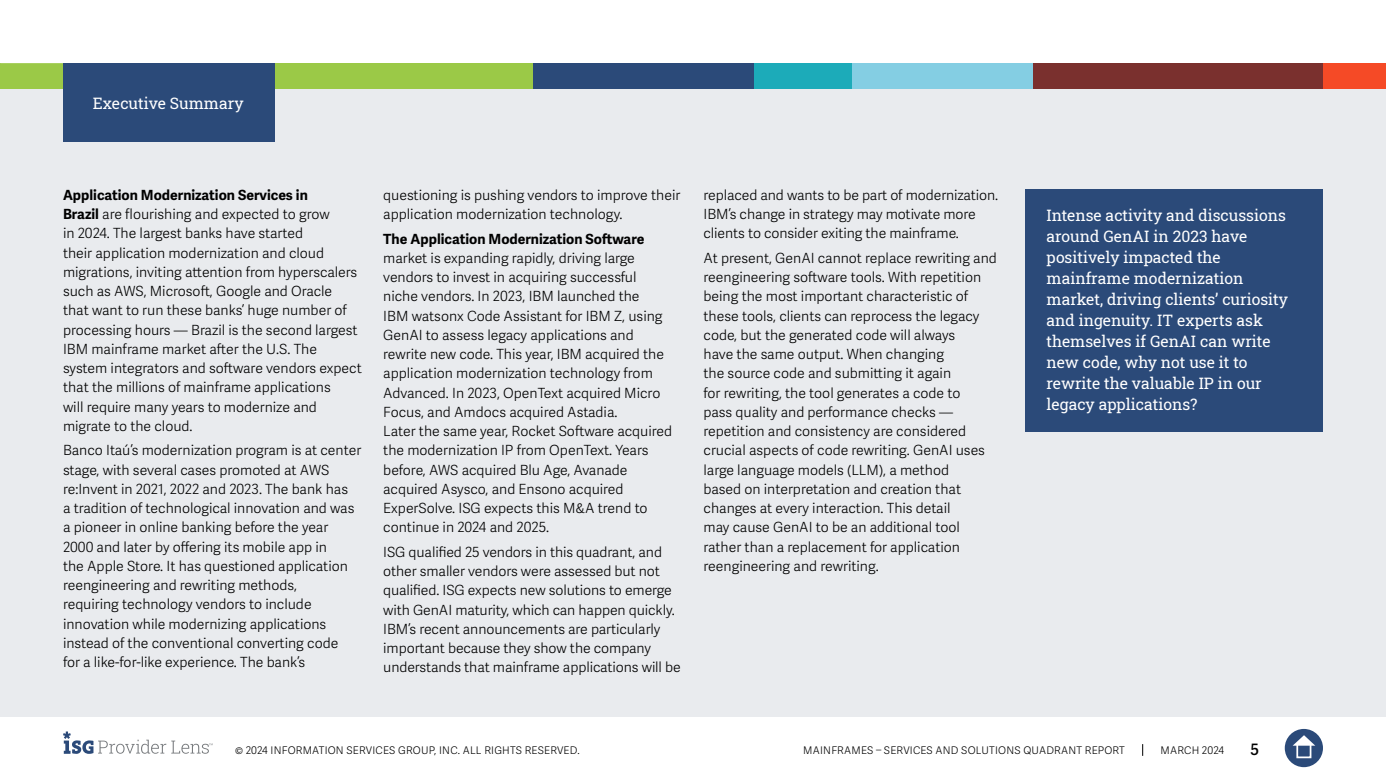
<style>
.page{position:relative;width:1386px;height:780px;background:#fff}
.page>*{position:absolute;margin:0;border:0;box-sizing:border-box;transform-origin:0 0}
.t1{font:15.75px/21px "Roboto Slab ISG P Regular";color:#fff}
.t2{font:600 15.75px "Adelle Sans";color:#000}
.t3{font:300 14px/19.2px "Adelle Sans";color:#000}
.t4{font:700 14px "Adelle Sans";color:#000}
.t5{font:300 10.5px "Adelle Sans";letter-spacing:.02em;color:#000}
.s1{font-weight:700}
</style>
<div class="page">
<div style="left:1285px;top:729px;width:38px;height:38px;background:#2b4a79;border-radius:50%"></div>
<svg style="left:1293px;top:735px;width:22px;height:10px"></svg>
<div style="left:1296px;top:743px;width:15px;height:15px;border:2px solid #fff"></div>
<svg style="left:63px;top:731px;width:150px;height:23px"></svg>
<svg style="left:1142px;top:744px;width:1px;height:12px"></svg>
<div style="left:0;top:63px;width:1386px;height:654px;background:#e9ebee"></div>
<div style="left:0;top:63px;width:533px;height:26px;background:#9bc947"></div>
<svg style="left:0;top:63px;width:63px;height:1px"></svg>
<div style="left:533px;top:63px;width:223px;height:26px;background:#2b4a79"></div>
<div style="left:850px;top:63px;width:184px;height:26px;background:#84cee3"></div>
<div style="left:1323px;top:63px;width:63px;height:26px;background:#f54a26"></div>
<div style="left:1033px;top:63px;width:290px;height:26px;background:#7a302e"></div>
<div style="left:754px;top:63px;width:98px;height:26px;background:#1cabb9"></div>
<div style="left:63px;top:63px;width:211px;height:79px;background:#2b4a79"></div>
<div style="left:1026px;top:189px;width:297px;height:242px;background:#2b4a79"></div>
<p class="t1" style="left:93px;top:92px;width:152px">Executive Summary</p>
<p class="t3" style="left:63px;top:186px;width:300px"><span class="s1">Application Modernization Services in<br>Brazil</span> are flourishing and expected to grow<br>in 2024. The largest banks have started<br>their application modernization and cloud migrations, inviting attention from hyperscalers such as AWS, Microsoft, Google and Oracle<br>that want to run these banks’ huge number of processing hours — Brazil is the second largest IBM mainframe market after the U.S. The system integrators and software vendors expect that the millions of mainframe applications<br>will require many years to modernize and migrate to the cloud.</p>
<p class="t3" style="left:63px;top:441px;width:300px">Banco Itaú’s modernization program is at center stage, with several cases promoted at AWS re:Invent in 2021, 2022 and 2023. The bank has<br>a tradition of technological innovation and was a pioneer in online banking before the year 2000 and later by offering its mobile app in<br>the Apple Store. It has questioned application reengineering and rewriting methods,<br>requiring technology vendors to include innovation while modernizing applications instead of the conventional converting code<br>for a like-for-like experience. The bank’s</p>
<p class="t3" style="left:383px;top:186px;width:299px">questioning is pushing vendors to improve their application modernization technology.</p>
<p class="t4" style="left:383px;top:230px;width:263px">The Application Modernization Software</p>
<p class="t3" style="left:383px;top:249px;width:290px">market is expanding rapidly, driving large vendors to invest in acquiring successful niche vendors. In 2023, IBM launched the<br>IBM watsonx Code Assistant for IBM Z, using GenAI to assess legacy applications and rewrite new code. This year, IBM acquired the application modernization technology from Advanced. In 2023, OpenText acquired Micro Focus, and Amdocs acquired Astadia.<br>Later the same year, Rocket Software acquired the modernization IP from OpenText. Years before, AWS acquired Blu Age, Avanade acquired Asysco, and Ensono acquired ExperSolve. ISG expects this M&amp;A trend to continue in 2024 and 2025.</p>
<p class="t3" style="left:383px;top:543px;width:299px">ISG qualified 25 vendors in this quadrant, and other smaller vendors were assessed but not qualified. ISG expects new solutions to emerge with GenAI maturity, which can happen quickly.<br>IBM’s recent announcements are particularly important because they show the company understands that mainframe applications will be</p>
<p class="t3" style="left:704px;top:186px;width:296px">replaced and wants to be part of modernization.<br>IBM’s change in strategy may motivate more clients to consider exiting the mainframe.</p>
<p class="t3" style="left:704px;top:249px;width:295px">At present, GenAI cannot replace rewriting and reengineering software tools. With repetition being the most important characteristic of these tools, clients can reprocess the legacy code, but the generated code will always<br>have the same output. When changing<br>the source code and submitting it again<br>for rewriting, the tool generates a code to<br>pass quality and performance checks — repetition and consistency are considered crucial aspects of code rewriting. GenAI uses large language models (LLM), a method<br>based on interpretation and creation that changes at every interaction. This detail<br>may cause GenAI to be an additional tool rather than a replacement for application reengineering and rewriting.</p>
<p class="t1" style="left:1046px;top:205px;width:243px">Intense activity and discussions around GenAI in 2023 have positively impacted the mainframe modernization market, driving clients’ curiosity and ingenuity. IT experts ask themselves if GenAI can write new code, why not use it to rewrite the valuable IP in our legacy applications?</p>
<p class="t5" style="left:235px;top:744px;width:346px">© 2024 INFORMATION SERVICES GROUP, INC. ALL RIGHTS RESERVED.</p>
<p class="t5" style="left:803px;top:744px;width:323px">MAINFRAMES – SERVICES AND SOLUTIONS QUADRANT REPORT</p>
<p class="t5" style="left:1161px;top:744px;width:65px">MARCH 2024</p>
<p class="t2" style="left:1250px;top:740px;width:10px">5</p>
</div>
